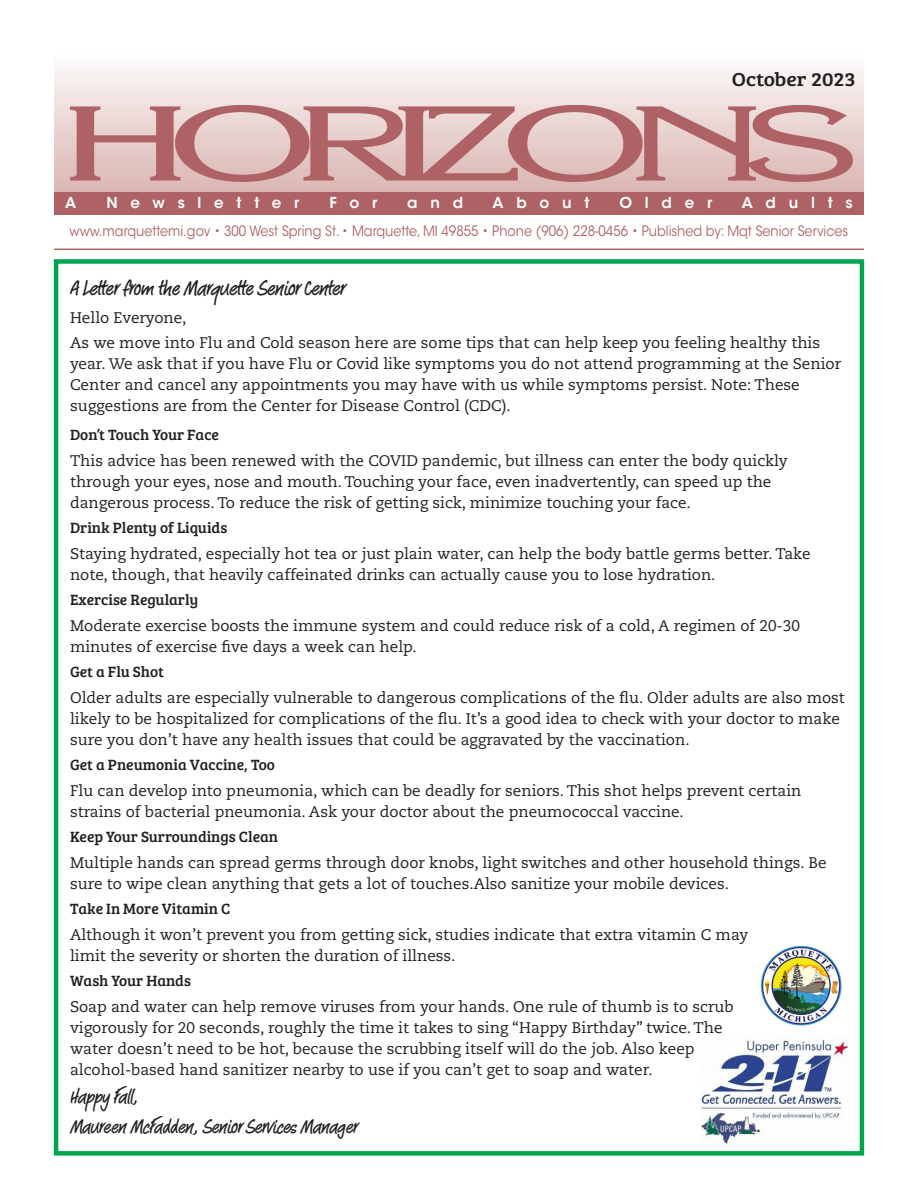
<style>
.page{position:relative;width:918px;height:1188px;background:#fff}
.page>*{position:absolute;margin:0;border:0;box-sizing:border-box;transform-origin:0 0}
.t1{font:21px "Peekaboo";color:#231f20}
.t2{font:19.5px/30px "Peekaboo";color:#231f20}
.t3{font:19.5px "Bree Serif";color:#231f20;scale:1.1 1}
.t4{font:15.3px/21px "Caecilia LT Std";color:#231f20}
.t5{font:15.3px "Bree Serif";color:#231f20}
.t6{font:600 15px "ITC Avant Garde Std";letter-spacing:.85em;color:#fff}
.t7{font:14.25px "ITC Avant Garde Std";color:#af6266;scale:.9 1}
</style>
<div class="page">
<div style="left:54px;top:53px;width:810px;height:139px;background:linear-gradient(to bottom,#fdfdfc,#dab4b0)"></div>
<img style="left:70px;top:105px;width:783px;height:76px">
<div style="left:54px;top:192px;width:810px;height:23px;background:#af6266"></div>
<hr style="left:54px;top:249px;width:810px;height:1px;background:#af6266">
<div style="left:54px;top:259px;width:810px;height:897px;border:4px solid #00a54f"></div>
<img style="left:701px;top:1038px;width:147px;height:106px">
<img style="left:760px;top:945px;width:82px;height:81px">
<p class="t3" style="left:732px;top:65px;width:114px">October 2023</p>
<p class="t6" style="left:65px;top:193px;width:13px">A</p>
<p class="t6" style="left:106px;top:193px;width:195px">Newsletter</p>
<p class="t6" style="left:329px;top:193px;width:49px">For</p>
<p class="t6" style="left:407px;top:193px;width:57px">and</p>
<p class="t6" style="left:493px;top:193px;width:98px">About</p>
<p class="t6" style="left:619px;top:193px;width:94px">Older</p>
<p class="t6" style="left:742px;top:193px;width:112px">Adults</p>
<p class="t7" style="left:70px;top:222px;width:867px">www.marquettemi.gov • 300 West Spring St. • Marquette, MI 49855 • Phone (906) 228-0456 • Published by: Mqt Senior Services</p>
<h1 class="t1" style="left:70px;top:274px;width:276px">A Letter from the Marquette Senior Center</h1>
<p class="t4" style="left:70px;top:305px;width:752px;line-height:25.5px">Hello Everyone,<br>As we move into Flu and Cold season here are some tips that can help keep you feeling healthy this</p>
<p class="t4" style="left:70px;top:354px;width:773px">year. We ask that if you have Flu or Covid like symptoms you do not attend programming at the Senior<br>Center and cancel any appointments you may have with us while symptoms persist. Note: These suggestions are from the Center for Disease Control (CDC).</p>
<p class="t5" style="left:70px;top:424px;width:150px">Don’t Touch Your Face</p>
<p class="t4" style="left:70px;top:450px;width:719px">This advice has been renewed with the COVID pandemic, but illness can enter the body quickly through your eyes, nose and mouth. Touching your face, even inadvertently, can speed up the dangerous process. To reduce the risk of getting sick, minimize touching your face.</p>
<p class="t5" style="left:70px;top:517px;width:159px">Drink Plenty of Liquids</p>
<p class="t4" style="left:70px;top:543px;width:742px">Staying hydrated, especially hot tea or just plain water, can help the body battle germs better. Take note, though, that heavily caffeinated drinks can actually cause you to lose hydration.</p>
<p class="t5" style="left:70px;top:589px;width:130px">Exercise Regularly</p>
<p class="t4" style="left:70px;top:615px;width:731px">Moderate exercise boosts the immune system and could reduce risk of a cold, A regimen of 20-30 minutes of exercise five days a week can help.</p>
<p class="t5" style="left:70px;top:661px;width:95px">Get a Flu Shot</p>
<p class="t4" style="left:70px;top:687px;width:776px">Older adults are especially vulnerable to dangerous complications of the flu. Older adults are also most likely to be hospitalized for complications of the flu. It’s a good idea to check with your doctor to make sure you don’t have any health issues that could be aggravated by the vaccination.</p>
<p class="t5" style="left:70px;top:754px;width:207px">Get a Pneumonia Vaccine, Too</p>
<p class="t4" style="left:70px;top:780px;width:733px">Flu can develop into pneumonia, which can be deadly for seniors. This shot helps prevent certain strains of bacterial pneumonia. Ask your doctor about the pneumococcal vaccine.</p>
<p class="t5" style="left:70px;top:826px;width:210px">Keep Your Surroundings Clean</p>
<p class="t4" style="left:70px;top:852px;width:758px">Multiple hands can spread germs through door knobs, light switches and other household things. Be sure to wipe clean anything that gets a lot of touches.Also sanitize your mobile devices.</p>
<p class="t5" style="left:70px;top:898px;width:162px">Take In More Vitamin C</p>
<p class="t4" style="left:70px;top:924px;width:680px">Although it won’t prevent you from getting sick, studies indicate that extra vitamin C may limit the severity or shorten the duration of illness.</p>
<p class="t5" style="left:70px;top:970px;width:122px">Wash Your Hands</p>
<p class="t4" style="left:70px;top:996px;width:665px">Soap and water can help remove viruses from your hands. One rule of thumb is to scrub vigorously for 20 seconds, roughly the time it takes to sing “Happy Birthday” twice. The water doesn’t need to be hot, because the scrubbing itself will do the job. Also keep alcohol-based hand sanitizer nearby to use if you can’t get to soap and water.</p>
<p class="t2" style="left:70px;top:1083px;width:289px">Happy Fall,<br>Maureen McFadden, Senior Services Manager</p>
</div>
